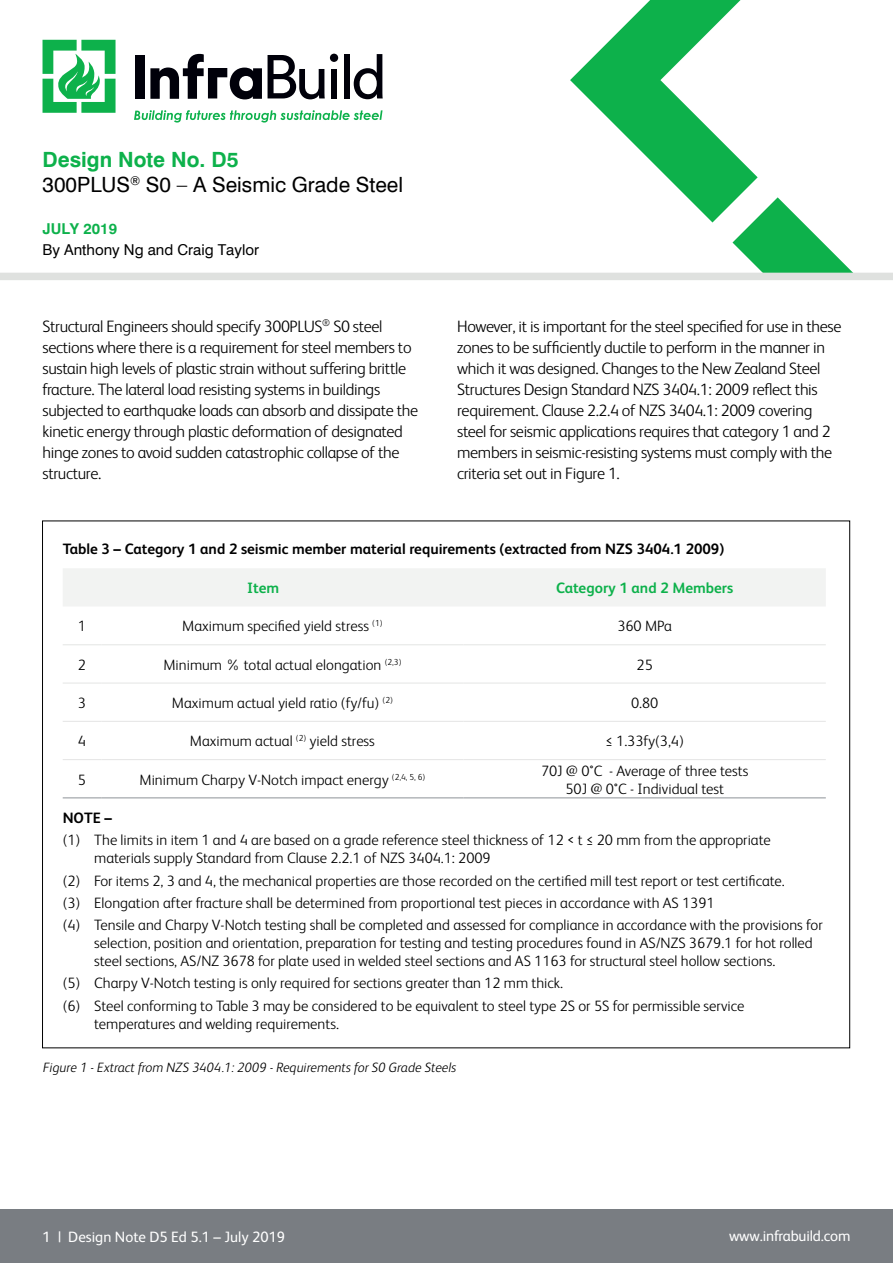
<style>
.page{position:relative;width:893px;height:1263px;background:#fff}
.page>*{position:absolute;margin:0;border:0;box-sizing:border-box;transform-origin:0 0}
.t1{font:21px/25.2px "Swiss 721 BT";color:#000}
.t2{font:300 16.5px/21px "FS Albert";letter-spacing:-.02em;color:#000}
.t3{font:300 15px/18px "FS Albert";color:#000}
.t4{font:700 15px "FS Albert";color:#000}
.t5{font:15px "FS Albert";color:#fff}
.t6{font:15px "Swiss 721 BT";color:#000}
.t7{font:700 15px "FS Albert";color:#0db14b}
.t8{font:700 15px "Swiss 721 BT";color:#0db14b}
.t9{font:italic 300 13.5px "FS Albert";color:#000}
.s1{font-weight:700;color:#0db14b}
</style>
<div class="page">
<div style="left:0;top:1210px;width:893px;height:53px;background:#797d82"></div>
<svg style="left:570px;top:0;width:287px;height:273px"></svg>
<div style="left:63px;top:569px;width:763px;height:37px;background:#f2f3f2"></div>
<hr style="left:63px;top:644px;width:38px;height:1px;background:#e4e5e4">
<hr style="left:101px;top:644px;width:363px;height:1px;background:#e4e5e4">
<hr style="left:464px;top:644px;width:362px;height:1px;background:#e4e5e4">
<hr style="left:63px;top:683px;width:38px;height:1px;background:#e4e5e4">
<hr style="left:101px;top:683px;width:363px;height:1px;background:#e4e5e4">
<hr style="left:464px;top:683px;width:362px;height:1px;background:#e4e5e4">
<hr style="left:63px;top:721px;width:38px;height:1px;background:#e4e5e4">
<hr style="left:101px;top:721px;width:363px;height:1px;background:#e4e5e4">
<hr style="left:464px;top:721px;width:362px;height:1px;background:#e4e5e4">
<hr style="left:63px;top:759px;width:38px;height:1px;background:#e4e5e4">
<hr style="left:101px;top:759px;width:363px;height:1px;background:#e4e5e4">
<hr style="left:464px;top:759px;width:362px;height:1px;background:#e4e5e4">
<hr style="left:63px;top:797px;width:38px;height:1px;background:#8e9297">
<hr style="left:101px;top:797px;width:363px;height:1px;background:#8e9297">
<hr style="left:464px;top:797px;width:362px;height:1px;background:#8e9297">
<div style="left:135px;top:55px;width:10px;height:44px;background:#00000a"></div>
<svg style="left:268px;top:55px;width:57px;height:44px"></svg>
<div style="left:331px;top:69px;width:6px;height:29px;background:#00000a"></div>
<div style="left:330px;top:54px;width:8px;height:8px;background:#00000a;border-radius:50%"></div>
<div style="left:344px;top:54px;width:5px;height:44px;background:#00000a"></div>
<svg style="left:354px;top:54px;width:29px;height:45px"></svg>
<svg style="left:150px;top:54px;width:112px;height:45px"></svg>
<svg style="left:43px;top:40px;width:73px;height:73px"></svg>
<svg style="left:134px;top:110px;width:249px;height:13px"></svg>
<div style="left:0;top:273px;width:893px;height:7px;background:#dfe1df"></div>
<h1 class="t1" style="left:43px;top:149px;width:362px"><span class="s1">Design Note No. D5<br></span>300PLUS<sup>®</sup> S0 – A Seismic Grade Steel</h1>
<p class="t8" style="left:43px;top:223px;width:76px">JULY 2019</p>
<p class="t6" style="left:43px;top:244px;width:218px">By Anthony Ng and Craig Taylor</p>
<p class="t2" style="left:43px;top:317px;width:377px">Structural Engineers should specify 300PLUS<sup>®</sup> S0 steel sections where there is a requirement for steel members to sustain high levels of plastic strain without suffering brittle fracture. The lateral load resisting systems in buildings subjected to earthquake loads can absorb and dissipate the kinetic energy through plastic deformation of designated hinge zones to avoid sudden catastrophic collapse of the structure.</p>
<p class="t2" style="left:457px;top:315px;width:386px">However, it is important for the steel specified for use in these zones to be sufficiently ductile to perform in the manner in which it was designed. Changes to the New Zealand Steel Structures Design Standard NZS 3404.1: 2009 reflect this requirement. Clause 2.2.4 of NZS 3404.1: 2009 covering steel for seismic applications requires that category 1 and 2 members in seismic-resisting systems must comply with the criteria set out in Figure 1.</p>
<p class="t4" style="left:63px;top:543px;width:663px">Table 3 – Category 1 and 2 seismic member material requirements (extracted from NZS 3404.1 2009)</p>
<p class="t7" style="left:247px;top:582px;width:34px">Item</p>
<p class="t7" style="left:556px;top:582px;width:179px">Category 1 and 2 Members</p>
<p class="t3" style="left:78px;top:619px;width:10px">1</p>
<p class="t3" style="left:182px;top:617px;width:202px">Maximum specified yield stress <sup>(1)</sup></p>
<p class="t3" style="left:617px;top:619px;width:56px">360 MPa</p>
<p class="t3" style="left:78px;top:657px;width:10px">2</p>
<p class="t3" style="left:163px;top:657px;width:240px">Minimum % total actual elongation <sup>(2,3)</sup></p>
<p class="t3" style="left:637px;top:657px;width:18px">25</p>
<p class="t3" style="left:78px;top:695px;width:10px">3</p>
<p class="t3" style="left:172px;top:695px;width:222px">Maximum actual yield ratio (fy/fu) <sup>(2)</sup></p>
<p class="t3" style="left:631px;top:695px;width:29px">0.80</p>
<p class="t3" style="left:78px;top:733px;width:10px">4</p>
<p class="t3" style="left:190px;top:733px;width:186px">Maximum actual <sup>(2)</sup> yield stress</p>
<p class="t3" style="left:605px;top:731px;width:80px">≤ 1.33fy(3,4)</p>
<p class="t3" style="left:78px;top:772px;width:10px">5</p>
<p class="t3" style="left:139px;top:772px;width:287px">Minimum Charpy V-Notch impact energy <sup>(2,4,</sup> <sup>5,</sup> <sup>6)</sup></p>
<p class="t3" style="left:541px;top:763px;width:209px;text-align:center">70J @ 0°C - Average of three tests<br>50J @ 0°C - Individual test</p>
<p class="t4" style="left:63px;top:812px;width:51px">NOTE –</p>
<p class="t3" style="left:94px;top:830px;width:678px;text-indent:-32px">(1) The limits in item 1 and 4 are based on a grade reference steel thickness of 12 &lt; t ≤ 20 mm from the appropriate materials supply Standard from Clause 2.2.1 of NZS 3404.1: 2009</p>
<p class="t3" style="left:63px;top:868px;width:761px;line-height:22.2px">(2) For items 2, 3 and 4, the mechanical properties are those recorded on the certified mill test report or test certificate.<br>(3) Elongation after fracture shall be determined from proportional test pieces in accordance with AS 1391<br>(4) Tensile and Charpy V-Notch testing shall be completed and assessed for compliance in accordance with the provisions for</p>
<p class="t3" style="left:94px;top:935px;width:720px">selection, position and orientation, preparation for testing and testing procedures found in AS/NZS 3679.1 for hot rolled steel sections, AS/NZ 3678 for plate used in welded steel sections and AS 1163 for structural steel hollow sections.</p>
<p class="t3" style="left:63px;top:973px;width:683px;line-height:22.2px">(5) Charpy V-Notch testing is only required for sections greater than 12 mm thick.<br>(6) Steel conforming to Table 3 may be considered to be equivalent to steel type 2S or 5S for permissible service</p>
<p class="t3" style="left:94px;top:1016px;width:246px">temperatures and welding requirements.</p>
<p class="t9" style="left:43px;top:1063px;width:415px">Figure 1 - Extract from NZS 3404.1: 2009 - Requirements for S0 Grade Steels</p>
<p class="t5" style="left:43px;top:1231px;width:244px">1 | Design Note D5 Ed 5.1 – July 2019</p>
<p class="t5" style="left:729px;top:1227px;width:123px">www.infrabuild.com</p>
</div>
